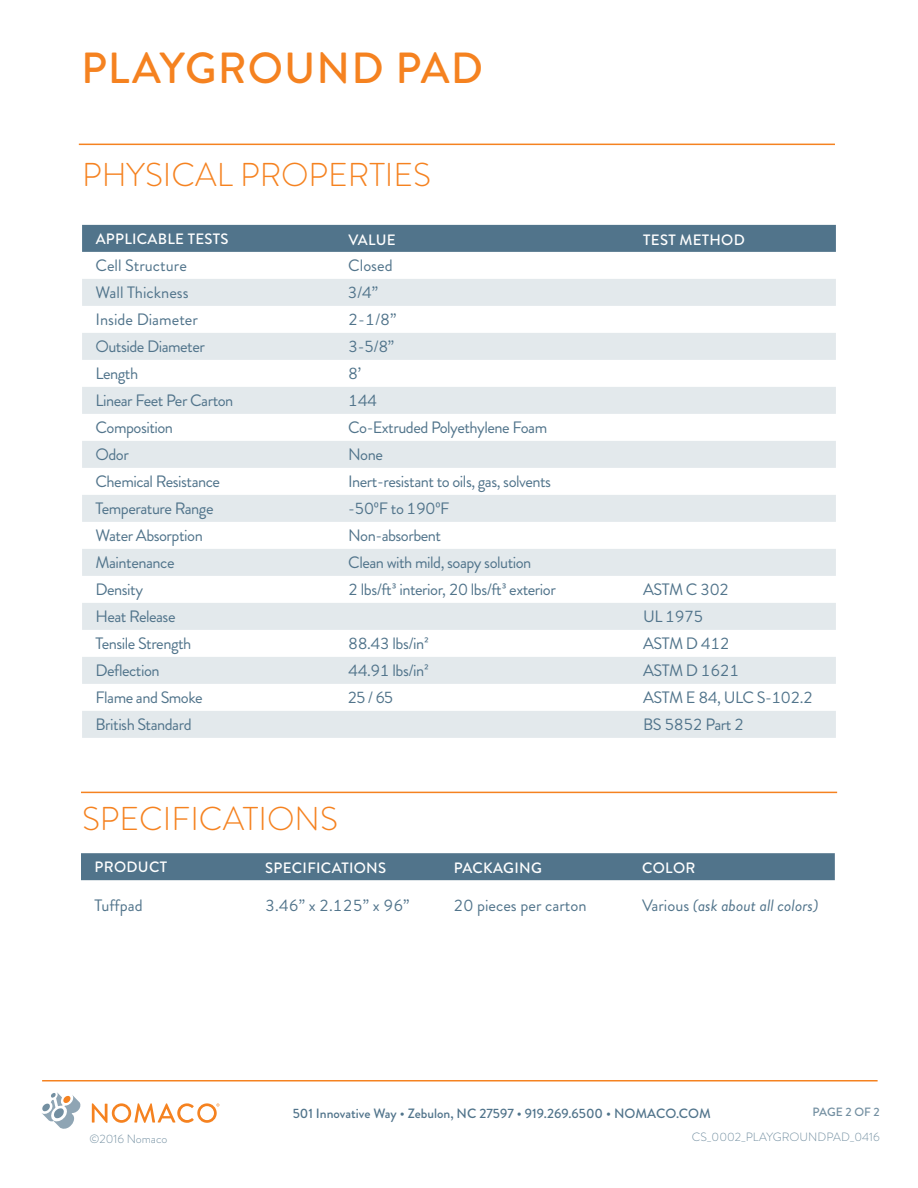
<style>
.page{position:relative;width:918px;height:1188px;background:#fff}
.page>*{position:absolute;margin:0;border:0;box-sizing:border-box;transform-origin:0 0}
.t1{font:500 43.5px "Brandon Grotesque";letter-spacing:.025em;color:#f58220}
.t2{font:300 33px "Brandon Grotesque";color:#f58220}
.t3{font:16.5px "Brandon Grotesque";letter-spacing:-.03em;color:#51748b}
.t4{font:16.5px "Brandon Grotesque";color:#51748b}
.t5{font:italic 16.5px "Brandon Grotesque";color:#51748b}
.t6{font:500 15px "Brandon Grotesque";letter-spacing:.02em;color:#fff}
.t7{font:500 13.5px "Brandon Grotesque";color:#51748b}
.t8{font:300 12px "Brandon Grotesque";color:#738fa1}
.t9{font:500 12px "Brandon Grotesque";color:#738fa1}
.s1{font-style:normal}
</style>
<div class="page">
<svg style="left:42px;top:1092px;width:39px;height:37px"></svg>
<svg style="left:92px;top:1103px;width:127px;height:20px"></svg>
<hr style="left:79px;top:144px;width:756px;height:1px;background:#f58220">
<hr style="left:42px;top:1080px;width:836px;height:2px;background:#f58220">
<div style="left:82px;top:225px;width:754px;height:27px;background:#51748b"></div>
<svg style="left:82px;top:279px;width:754px;height:459px;fill:#e3e9ec"></svg>
<div style="left:81px;top:853px;width:754px;height:27px;background:#51748b"></div>
<hr style="left:81px;top:792px;width:756px;height:1px;background:#f58220">
<h1 class="t1" style="left:81px;top:38px;width:404px">PLAYGROUND PAD</h1>
<h2 class="t2" style="left:82px;top:152px;width:351px">PHYSICAL PROPERTIES</h2>
<p class="t6" style="left:96px;top:228px;width:134px">APPLICABLE TESTS</p>
<p class="t6" style="left:348px;top:230px;width:49px">VALUE</p>
<p class="t6" style="left:643px;top:230px;width:103px">TEST METHOD</p>
<p class="t4" style="left:96px;top:254px;width:93px">Cell Structure</p>
<p class="t3" style="left:348px;top:254px;width:46px">Closed</p>
<p class="t4" style="left:96px;top:281px;width:95px">Wall Thickness</p>
<p class="t3" style="left:348px;top:281px;width:31px">3/4”</p>
<p class="t4" style="left:96px;top:308px;width:104px">Inside Diameter</p>
<p class="t3" style="left:348px;top:308px;width:50px">2-1/8”</p>
<p class="t3" style="left:96px;top:335px;width:111px">Outside Diameter</p>
<p class="t3" style="left:348px;top:335px;width:47px">3-5/8”</p>
<p class="t3" style="left:96px;top:362px;width:44px">Length</p>
<p class="t3" style="left:348px;top:362px;width:14px">8’</p>
<p class="t3" style="left:96px;top:389px;width:139px">Linear Feet Per Carton</p>
<p class="t3" style="left:348px;top:389px;width:30px">144</p>
<p class="t3" style="left:96px;top:416px;width:79px">Composition</p>
<p class="t3" style="left:348px;top:416px;width:200px">Co-Extruded Polyethylene Foam</p>
<p class="t3" style="left:96px;top:443px;width:35px">Odor</p>
<p class="t3" style="left:348px;top:443px;width:36px">None</p>
<p class="t3" style="left:96px;top:470px;width:126px">Chemical Resistance</p>
<p class="t3" style="left:348px;top:470px;width:204px">Inert-resistant to oils, gas, solvents</p>
<p class="t3" style="left:96px;top:497px;width:119px">Temperature Range</p>
<p class="t3" style="left:348px;top:497px;width:103px">-500F to 1900F</p>
<p class="t3" style="left:96px;top:524px;width:109px">Water Absorption</p>
<p class="t3" style="left:348px;top:524px;width:94px">Non-absorbent</p>
<p class="t3" style="left:96px;top:551px;width:81px">Maintenance</p>
<p class="t3" style="left:348px;top:551px;width:185px">Clean with mild, soapy solution</p>
<p class="t3" style="left:96px;top:578px;width:49px">Density</p>
<p class="t3" style="left:348px;top:578px;width:209px">2 lbs/ft3 interior, 20 lbs/ft3 exterior</p>
<p class="t3" style="left:643px;top:578px;width:88px">ASTM C 302</p>
<p class="t3" style="left:96px;top:605px;width:81px">Heat Release</p>
<p class="t3" style="left:643px;top:605px;width:62px">UL 1975</p>
<p class="t3" style="left:96px;top:632px;width:97px">Tensile Strength</p>
<p class="t3" style="left:348px;top:632px;width:82px">88.43 lbs/in2</p>
<p class="t3" style="left:643px;top:632px;width:88px">ASTM D 412</p>
<p class="t3" style="left:96px;top:659px;width:66px">Deflection</p>
<p class="t3" style="left:348px;top:659px;width:82px">44.91 lbs/in2</p>
<p class="t3" style="left:643px;top:659px;width:98px">ASTM D 1621</p>
<p class="t3" style="left:96px;top:686px;width:109px">Flame and Smoke</p>
<p class="t3" style="left:348px;top:686px;width:46px">25 / 65</p>
<p class="t3" style="left:643px;top:686px;width:171px">ASTM E 84, ULC S-102.2</p>
<p class="t3" style="left:96px;top:713px;width:98px">British Standard</p>
<p class="t3" style="left:643px;top:713px;width:102px">BS 5852 Part 2</p>
<h2 class="t2" style="left:82px;top:796px;width:257px">SPECIFICATIONS</h2>
<p class="t6" style="left:95px;top:856px;width:74px">PRODUCT</p>
<p class="t6" style="left:265px;top:858px;width:123px">SPECIFICATIONS</p>
<p class="t6" style="left:454px;top:858px;width:90px">PACKAGING</p>
<p class="t6" style="left:642px;top:858px;width:55px">COLOR</p>
<p class="t4" style="left:94px;top:894px;width:50px">Tuffpad</p>
<p class="t3" style="left:265px;top:894px;width:146px">3.46” x 2.125” x 96”</p>
<p class="t4" style="left:454px;top:894px;width:135px">20 pieces per carton</p>
<p class="t5" style="left:642px;top:894px;width:178px"><span class="s1">Various</span> (ask about all colors)</p>
<p class="t8" style="left:90px;top:1131px;width:79px">©2016 Nomaco</p>
<p class="t9" style="left:812px;top:1104px;width:69px">PAGE 2 OF 2</p>
<p class="t7" style="left:293px;top:1104px;width:420px">501 Innovative Way • Zebulon, NC 27597 • 919.269.6500 • NOMACO.COM</p>
<p class="t8" style="left:692px;top:1129px;width:190px">CS_0002_PLAYGROUNDPAD_0416</p>
</div>
